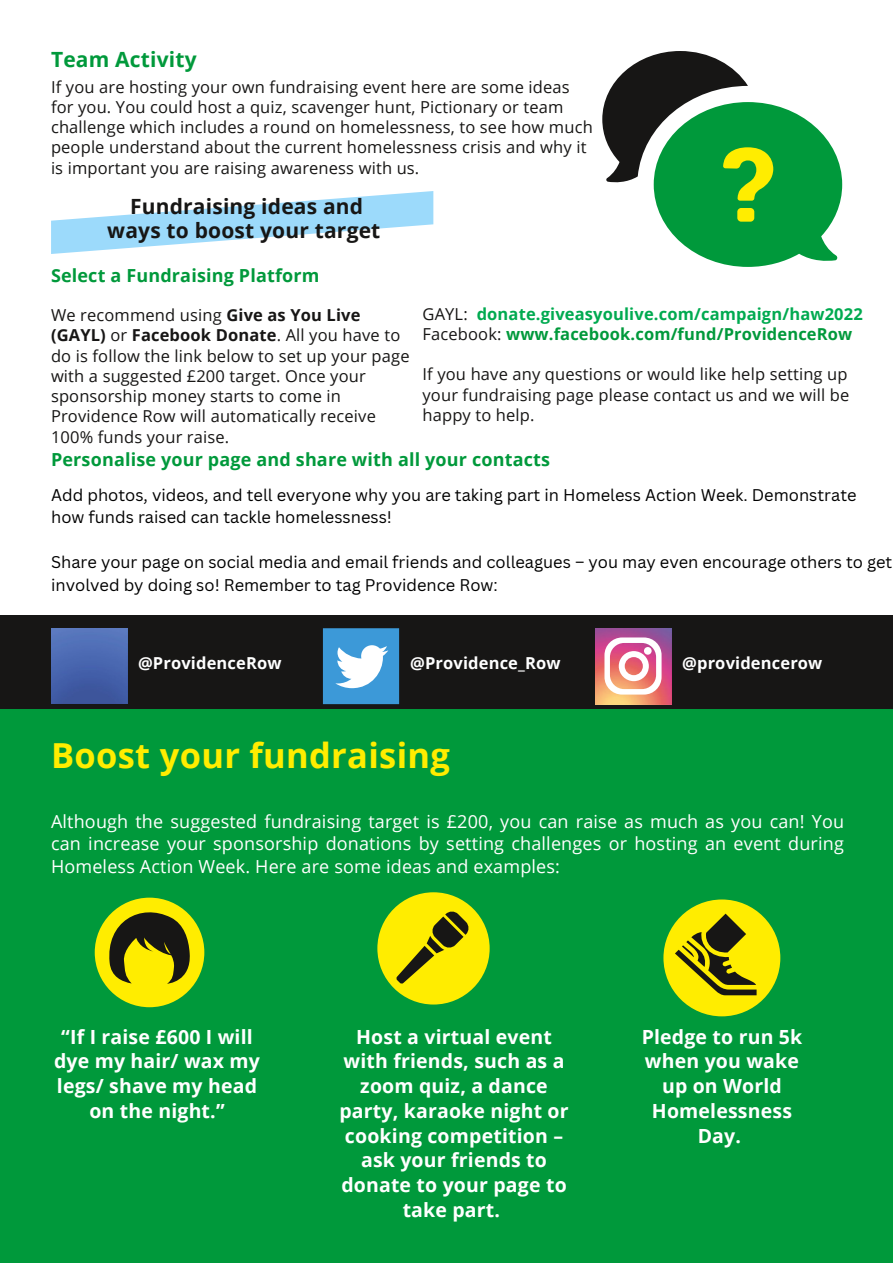
<style>
.page{position:relative;width:893px;height:1264px;background:#fff}
.page>*{position:absolute;margin:0;border:0;box-sizing:border-box;transform-origin:0 0}
.t1{font:700 34.5px "Open Sans";letter-spacing:.01em;color:#ffed00}
.t2{font:700 21px/23.5px "Open Sans";letter-spacing:.01em;color:#171615;text-align:center}
.t3{font:700 21px "Open Sans";letter-spacing:.01em;color:#00993b}
.t4{font:700 19.5px/24.8px "Open Sans";letter-spacing:.01em;color:#fff;text-align:center}
.t5{font:18px/22.5px "Open Sans";letter-spacing:.01em;color:#fff;text-align:justify}
.t6{font:700 18px "Open Sans";letter-spacing:.01em;color:#00993b}
.t7{font:16.5px/20.2px "Open Sans";letter-spacing:.01em;color:#171615}
.t8{font:16.5px/22.5px "Canva Sans";color:#000}
.t9{font:700 16.5px/20.2px "Open Sans";letter-spacing:.01em;color:#00aa50}
.t10{font:700 16.5px "Open Sans";letter-spacing:.01em;color:#fff}
.s1{font-weight:700}
.s2{font-weight:400;color:#171615}
.s3{color:#00993b}
</style>
<div class="page">
<svg style="left:51px;top:191px;width:382px;height:63px"></svg>
<div style="left:0;top:616px;width:892px;height:102px;background:#171615"></div>
<div style="left:323px;top:628px;width:76px;height:76px;background:#3c99d8"></div>
<svg style="left:335px;top:645px;width:53px;height:43px"></svg>
<svg style="left:602px;top:51px;width:240px;height:216px"></svg>
<img style="left:595px;top:628px;width:76px;height:76px">
<svg style="left:604px;top:637px;width:57px;height:57px;background:#edabb4"></svg>
<div style="left:644px;top:647px;width:7px;height:7px;background:#fff;border-radius:50%"></div>
<img style="left:51px;top:628px;width:76px;height:75px">
<div style="left:0;top:709px;width:892px;height:553px;background:#00993b"></div>
<div style="left:95px;top:897px;width:109px;height:110px;background:#ffed00;border-radius:50%"></div>
<svg style="left:105px;top:902px;width:86px;height:81px"></svg>
<div style="left:377px;top:892px;width:112px;height:112px;background:#ffed00;border-radius:50%"></div>
<svg style="left:396px;top:911px;width:73px;height:72px"></svg>
<div style="left:663px;top:899px;width:117px;height:117px;background:#ffed00;border-radius:50%"></div>
<svg style="left:675px;top:913px;width:81px;height:82px"></svg>
<p class="t3" style="left:51px;top:44px;width:147px">Team Activity</p>
<p class="t7" style="left:51px;top:76px;width:543px">If you are hosting your own fundraising event here are some ideas for you. You could host a quiz, scavenger hunt, Pictionary or team challenge which includes a round on homelessness, to see how much people understand about the current homelessness crisis and why it is important you are raising awareness with us.</p>
<p class="t2" style="left:107px;top:194px;width:274px">Fundraising ideas and ways to boost your target</p>
<p class="t6" style="left:51px;top:263px;width:270px">Select a Fundraising Platform</p>
<p class="t7" style="left:51px;top:304px;width:360px">We recommend using <span class="s1">Give as You Live (GAYL)</span> or <span class="s1">Facebook Donate</span>. All you have to do is follow the link below to set up your page with a suggested £200 target. Once your sponsorship money starts to come in Providence Row will automatically receive 100% funds your raise.</p>
<p class="t9" style="left:422px;top:303px;width:441px"><span class="s2">GAYL:</span> donate.giveasyoulive.com/campaign/haw2022<br><span class="s2">Facebook:</span> <span class="s3">www.facebook.com/fund/ProvidenceRow</span></p>
<p class="t7" style="left:422px;top:364px;width:428px;text-align:justify">If you have any questions or would like help setting up your fundraising page please contact us and we will be happy to help.</p>
<p class="t6" style="left:51px;top:447px;width:500px">Personalise your page and share with all your contacts</p>
<p class="t8" style="left:51px;top:483px;width:806px">Add photos, videos, and tell everyone why you are taking part in Homeless Action Week. Demonstrate how funds raised can tackle homelessness!</p>
<p class="t8" style="left:51px;top:551px;width:842px">Share your page on social media and email friends and colleagues – you may even encourage others to get involved by doing so! Remember to tag Providence Row:</p>
<p class="t10" style="left:138px;top:651px;width:145px">@ProvidenceRow</p>
<p class="t10" style="left:410px;top:651px;width:152px">@Providence_Row</p>
<p class="t10" style="left:682px;top:651px;width:142px">@providencerow</p>
<h1 class="t1" style="left:51px;top:731px;width:400px">Boost your fundraising</h1>
<p class="t5" style="left:51px;top:809px;width:794px">Although the suggested fundraising target is £200, you can raise as much as you can! You can increase your sponsorship donations by setting challenges or hosting an event during Homeless Action Week. Here are some ideas and examples:</p>
<p class="t4" style="left:54px;top:1023px;width:207px">“If I raise £600 I will dye my hair/ wax my legs/ shave my head on the night.”</p>
<p class="t4" style="left:339px;top:1023px;width:231px">Host a virtual event with friends, such as a zoom quiz, a dance party, karaoke night or cooking competition – ask your friends to donate to your page to take part.</p>
<p class="t4" style="left:641px;top:1023px;width:162px">Pledge to run 5k when you wake up on World<br>Homelessness<br>Day.</p>
</div>
